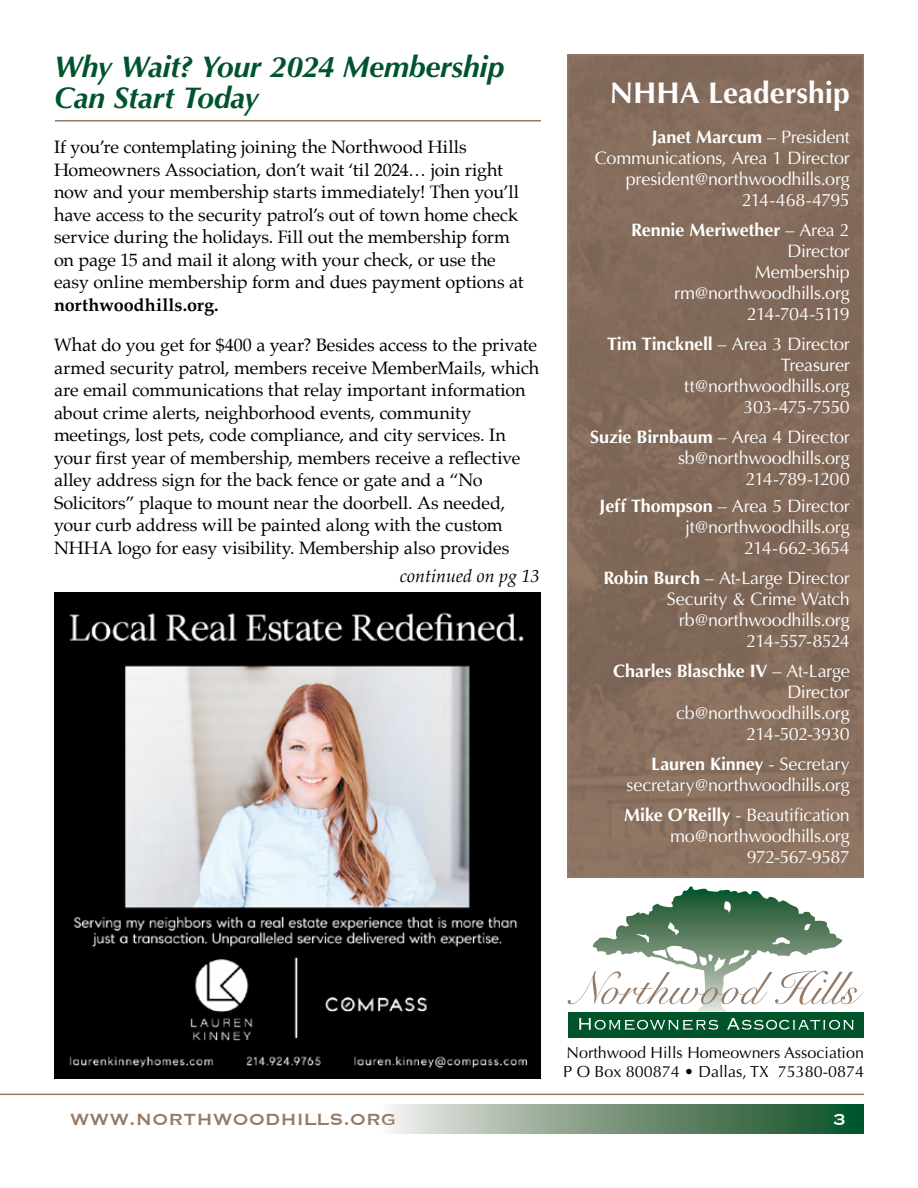
<style>
.page{position:relative;width:918px;height:1188px;background:#fff}
.page>*{position:absolute;margin:0;border:0;box-sizing:border-box;transform-origin:0 0}
.t1{font:italic 700 30px/31.5px "Optima";letter-spacing:-.01em;color:#00542c}
.t2{font:700 30px "Optima";color:#fff}
.t3{font:21px "Copperplate";color:#957a66}
.t4{font:21px "Copperplate";color:#fff}
.t5{font:18px/22.5px "Palatino";letter-spacing:-.005em;color:#000}
.t6{font:18px/21px "Optima";letter-spacing:-.015em;color:#fff;text-align:right}
.t7{font:700 18px "Palatino";letter-spacing:.005em;color:#000}
.t8{font:italic 18px "Palatino";color:#000}
.t9{font:16.2px/19.4px "Optima";color:#000}
.s1{font-weight:700}
</style>
<div class="page">
<img style="left:570px;top:57px;width:291px;height:818px">
<div style="left:567px;top:54px;width:297px;height:824px;border:2px solid #957a66"></div>
<hr style="left:55px;top:120px;width:486px;height:2px;background:#957a66">
<hr style="left:0;top:1094px;width:864px;height:1px;background:#957a66">
<svg style="left:390px;top:1104px;width:474px;height:30px;background:#78977f"></svg>
<div style="left:568px;top:1012px;width:296px;height:25px;background:#00542c"></div>
<svg style="left:568px;top:886px;width:295px;height:144px"></svg>
<img style="left:54px;top:592px;width:486px;height:486px">
<h1 class="t1" style="left:54px;top:51px;width:452px">Why Wait? Your 2024 Membership<br>Can Start Today</h1>
<p class="t5" style="left:54px;top:136px;width:471px">If you’re contemplating joining the Northwood Hills Homeowners Association, don’t wait ‘til 2024… join right now and your membership starts immediately! Then you’ll have access to the security patrol’s out of town home check service during the holidays. Fill out the membership form on page 15 and mail it along with your check, or use the easy online membership form and dues payment options at</p>
<p class="t7" style="left:54px;top:289px;width:166px">northwoodhills.org.</p>
<p class="t5" style="left:54px;top:334px;width:487px">What do you get for $400 a year? Besides access to the private armed security patrol, members receive MemberMails, which are email communications that relay important information about crime alerts, neighborhood events, community meetings, lost pets, code compliance, and city services. In your first year of membership, members receive a reflective alley address sign for the back fence or gate and a “No Solicitors” plaque to mount near the doorbell. As needed, your curb address will be painted along with the custom NHHA logo for easy visibility. Membership also provides</p>
<p class="t8" style="left:400px;top:561px;width:141px">continued on pg 13</p>
<h1 class="t2" style="left:610px;top:75px;width:242px">NHHA Leadership</h1>
<p class="t6" style="left:595px;top:127px;width:257px"><span class="s1">Janet Marcum</span> – President<br>Communications, Area 1 Director president@northwoodhills.org<br>214-468-4795</p>
<p class="t6" style="left:631px;top:220px;width:220px"><span class="s1">Rennie Meriwether</span> – Area 2<br>Director<br>Membership rm@northwoodhills.org<br>214-704-5119</p>
<p class="t6" style="left:607px;top:334px;width:244px"><span class="s1">Tim Tincknell</span> – Area 3 Director<br>Treasurer<br>tt@northwoodhills.org<br>303-475-7550</p>
<p class="t6" style="left:590px;top:427px;width:261px"><span class="s1">Suzie Birnbaum</span> – Area 4 Director sb@northwoodhills.org<br>214-789-1200</p>
<p class="t6" style="left:600px;top:496px;width:252px"><span class="s1">Jeff Thompson</span> – Area 5 Director jt@northwoodhills.org<br>214-662-3654</p>
<p class="t6" style="left:603px;top:568px;width:248px"><span class="s1">Robin Burch</span> – At-Large Director<br>Security &amp; Crime Watch rb@northwoodhills.org<br>214-557-8524</p>
<p class="t6" style="left:613px;top:661px;width:238px"><span class="s1">Charles Blaschke IV</span> – At-Large<br>Director cb@northwoodhills.org<br>214-502-3930</p>
<p class="t6" style="left:627px;top:754px;width:225px"><span class="s1">Lauren Kinney</span> - Secretary secretary@northwoodhills.org</p>
<p class="t6" style="left:624px;top:805px;width:227px"><span class="s1">Mike O’Reilly</span> - Beautification mo@northwoodhills.org<br>972-567-9587</p>
<p class="t9" style="left:563px;top:1043px;width:302px">Northwood Hills Homeowners Association<br>P O Box 800874 • Dallas, TX 75380-0874</p>
<p class="t3" style="left:70px;top:1105px;width:328px">WWW.NORTHWOODHILLS.ORG</p>
<p class="t4" style="left:833px;top:1105px;width:14px">3</p>
</div>
